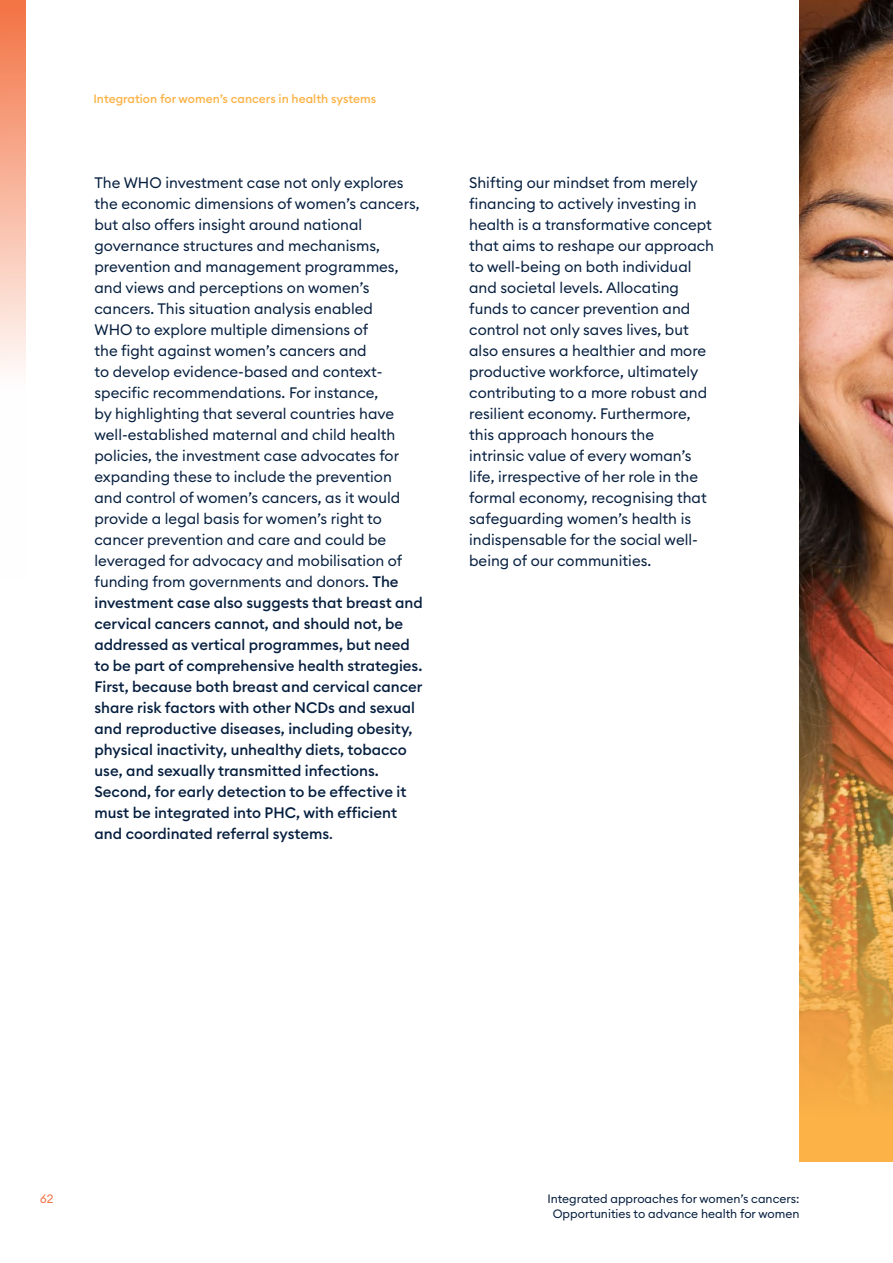
<style>
.page{position:relative;width:893px;height:1263px;background:#fff}
.page>*{position:absolute;margin:0;border:0;box-sizing:border-box;transform-origin:0 0}
.t1{font:15px/21px "Euclid Circular B";color:#061f3f}
.t2{font:12px/14.4px "Euclid Circular B";color:#061f3f;text-align:center}
.t3{font:500 12px "Euclid Circular B";color:#fcb247}
.t4{font:12px "Euclid Circular B";color:#f37445}
.s1{font-weight:500}
</style>
<div class="page">
<img style="left:799px;top:0;width:94px;height:1161px">
<svg style="left:0;top:0;width:26px;height:371px"></svg>
<p class="t3" style="left:94px;top:91px;width:284px">Integration for women’s cancers in health systems</p>
<p class="t1" style="left:94px;top:172px;width:330px">The WHO investment case not only explores the economic dimensions of women’s cancers, but also offers insight around national governance structures and mechanisms, prevention and management programmes, and views and perceptions on women’s cancers. This situation analysis enabled<br>WHO to explore multiple dimensions of<br>the fight against women’s cancers and<br>to develop evidence-based and context&shy;specific recommendations. For instance,<br>by highlighting that several countries have well-established maternal and child health policies, the investment case advocates for expanding these to include the prevention and control of women’s cancers, as it would provide a legal basis for women’s right to cancer prevention and care and could be leveraged for advocacy and mobilisation of funding from governments and donors. <span class="s1">The investment case also suggests that breast and cervical cancers cannot, and should not, be addressed as vertical programmes, but need to be part of comprehensive health strategies.<br>First, because both breast and cervical cancer share risk factors with other NCDs and sexual and reproductive diseases, including obesity, physical inactivity, unhealthy diets, tobacco use, and sexually transmitted infections.<br>Second, for early detection to be effective it must be integrated into PHC, with efficient and coordinated referral systems</span>.</p>
<p class="t1" style="left:469px;top:172px;width:246px">Shifting our mindset from merely financing to actively investing in health is a transformative concept that aims to reshape our approach to well-being on both individual and societal levels. Allocating funds to cancer prevention and control not only saves lives, but also ensures a healthier and more productive workforce, ultimately contributing to a more robust and resilient economy. Furthermore, this approach honours the<br>intrinsic value of every woman’s life, irrespective of her role in the formal economy, recognising that safeguarding women’s health is indispensable for the social well&shy;being of our communities.</p>
<p class="t4" style="left:40px;top:1191px;width:15px">62</p>
<p class="t2" style="left:547px;top:1191px;width:253px">Integrated approaches for women’s cancers:<br>Opportunities to advance health for women</p>
</div>
